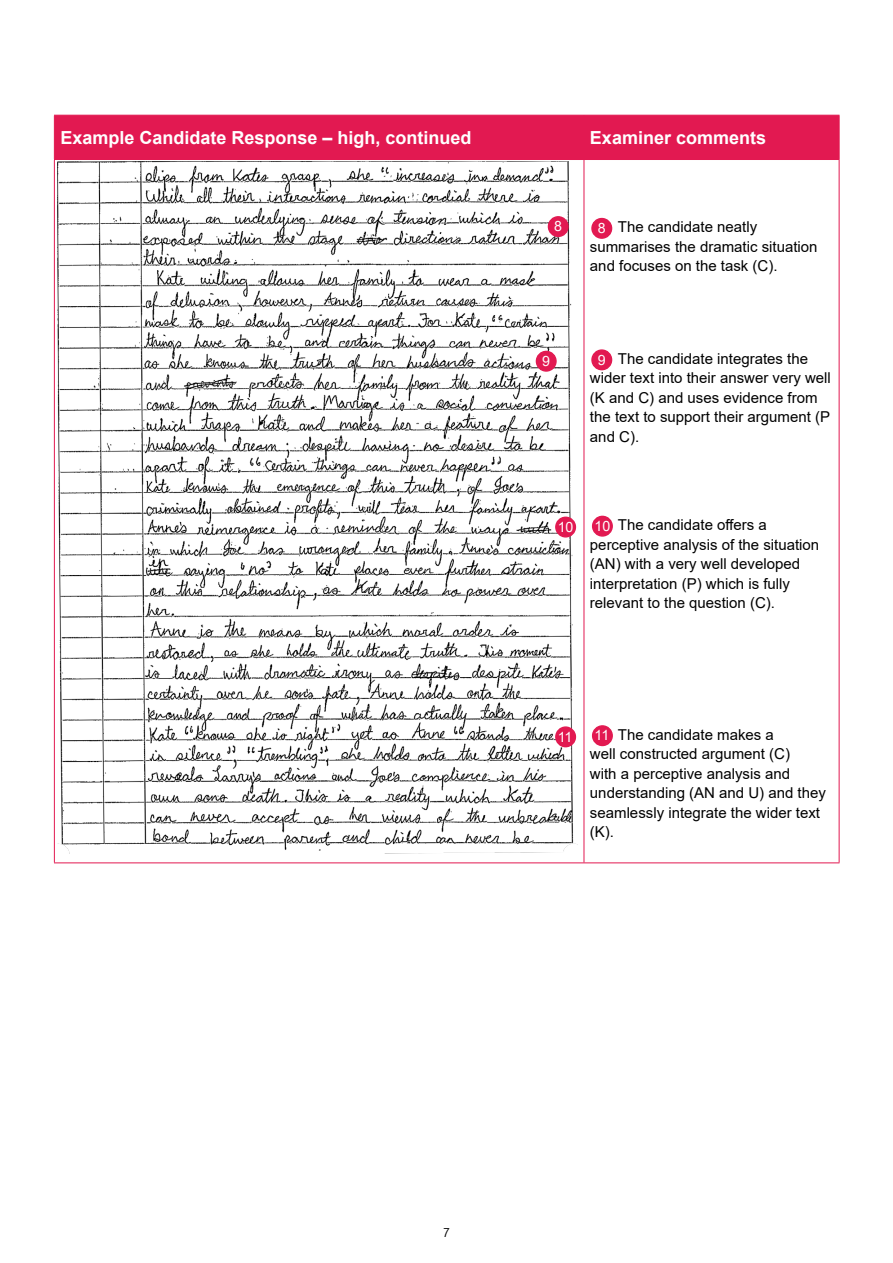
<style>
.page{position:relative;width:893px;height:1263px;background:#fff}
.page>*{position:absolute;margin:0;border:0;box-sizing:border-box;transform-origin:0 0}
.t1{font:700 18px "Arial";color:#fff}
.t2{font:15px/19.5px "Arial";color:#000}
.t3{font:14.25px "Arial";color:#fff}
.t4{font:300 13.5px "Bliss Pro";color:#000}
.s1{font-size:14.25px;color:#fff}
</style>
<div class="page">
<img style="left:57px;top:162px;width:520px;height:692px">
<div style="left:55px;top:116px;width:784px;height:43px;background:#e21951"></div>
<hr style="left:54px;top:116px;width:1px;height:43px;background:#e21951">
<hr style="left:54px;top:115px;width:530px;height:1px;background:#e21951">
<hr style="left:584px;top:115px;width:255px;height:1px;background:#e21951">
<hr style="left:584px;top:116px;width:1px;height:43px;background:#e21951">
<hr style="left:839px;top:116px;width:1px;height:43px;background:#e21951">
<hr style="left:54px;top:159px;width:530px;height:1px;background:#e21951">
<hr style="left:584px;top:159px;width:255px;height:1px;background:#e21951">
<hr style="left:54px;top:160px;width:1px;height:702px;background:#e21951">
<hr style="left:584px;top:160px;width:1px;height:702px;background:#e21951">
<hr style="left:839px;top:160px;width:1px;height:702px;background:#e21951">
<hr style="left:54px;top:862px;width:530px;height:1px;background:#e21951">
<hr style="left:584px;top:862px;width:255px;height:1px;background:#e21951">
<div style="left:592px;top:219px;width:20px;height:19px;background:#e21951;border-radius:50%"></div>
<div style="left:591px;top:218px;width:21px;height:21px;border:1px solid #e21951;border-radius:50%"></div>
<div style="left:592px;top:350px;width:20px;height:20px;background:#e21951;border-radius:50%"></div>
<div style="left:591px;top:349px;width:21px;height:21px;border:1px solid #e21951;border-radius:50%"></div>
<div style="left:593px;top:516px;width:19px;height:20px;background:#e21951;border-radius:50%"></div>
<div style="left:592px;top:516px;width:21px;height:21px;border:1px solid #e21951;border-radius:50%"></div>
<div style="left:593px;top:726px;width:19px;height:19px;background:#e21951;border-radius:50%"></div>
<div style="left:592px;top:725px;width:21px;height:21px;border:1px solid #e21951;border-radius:50%"></div>
<div style="left:548px;top:217px;width:20px;height:19px;background:#e21951;border-radius:50%"></div>
<div style="left:548px;top:216px;width:21px;height:21px;border:1px solid #e21951;border-radius:50%"></div>
<div style="left:536px;top:351px;width:20px;height:20px;background:#e21951;border-radius:50%"></div>
<div style="left:536px;top:351px;width:21px;height:21px;border:1px solid #e21951;border-radius:50%"></div>
<div style="left:556px;top:517px;width:19px;height:20px;background:#e21951;border-radius:50%"></div>
<div style="left:555px;top:517px;width:21px;height:20px;border:1px solid #e21951;border-radius:50%"></div>
<div style="left:556px;top:727px;width:19px;height:20px;background:#e21951;border-radius:50%"></div>
<div style="left:555px;top:726px;width:21px;height:21px;border:1px solid #e21951;border-radius:50%"></div>
<p class="t1" style="left:60px;top:125px;width:413px">Example Candidate Response – high, continued</p>
<p class="t1" style="left:590px;top:125px;width:178px">Examiner comments</p>
<p class="t3" style="left:554px;top:217px;width:9px">8</p>
<p class="t2" style="left:590px;top:217px;width:229px;text-indent:8px"><span class="s1">8</span> The candidate neatly summarises the dramatic situation and focuses on the task (C).</p>
<p class="t3" style="left:542px;top:351px;width:9px">9</p>
<p class="t2" style="left:590px;top:349px;width:242px;text-indent:8px"><span class="s1">9</span> The candidate integrates the wider text into their answer very well (K and C) and uses evidence from the text to support their argument (P and C).</p>
<p class="t3" style="left:558px;top:517px;width:17px">10</p>
<p class="t2" style="left:590px;top:515px;width:231px;text-indent:5px"><span class="s1">10</span> The candidate offers a perceptive analysis of the situation (AN) with a very well developed interpretation (P) which is fully relevant to the question (C).</p>
<p class="t3" style="left:558px;top:727px;width:16px">11</p>
<p class="t2" style="left:590px;top:725px;width:237px;text-indent:5px"><span class="s1">11</span> The candidate makes a<br>well constructed argument (C)<br>with a perceptive analysis and understanding (AN and U) and they seamlessly integrate the wider text (K).</p>
<p class="t4" style="left:443px;top:1224px;width:8px">7</p>
</div>
